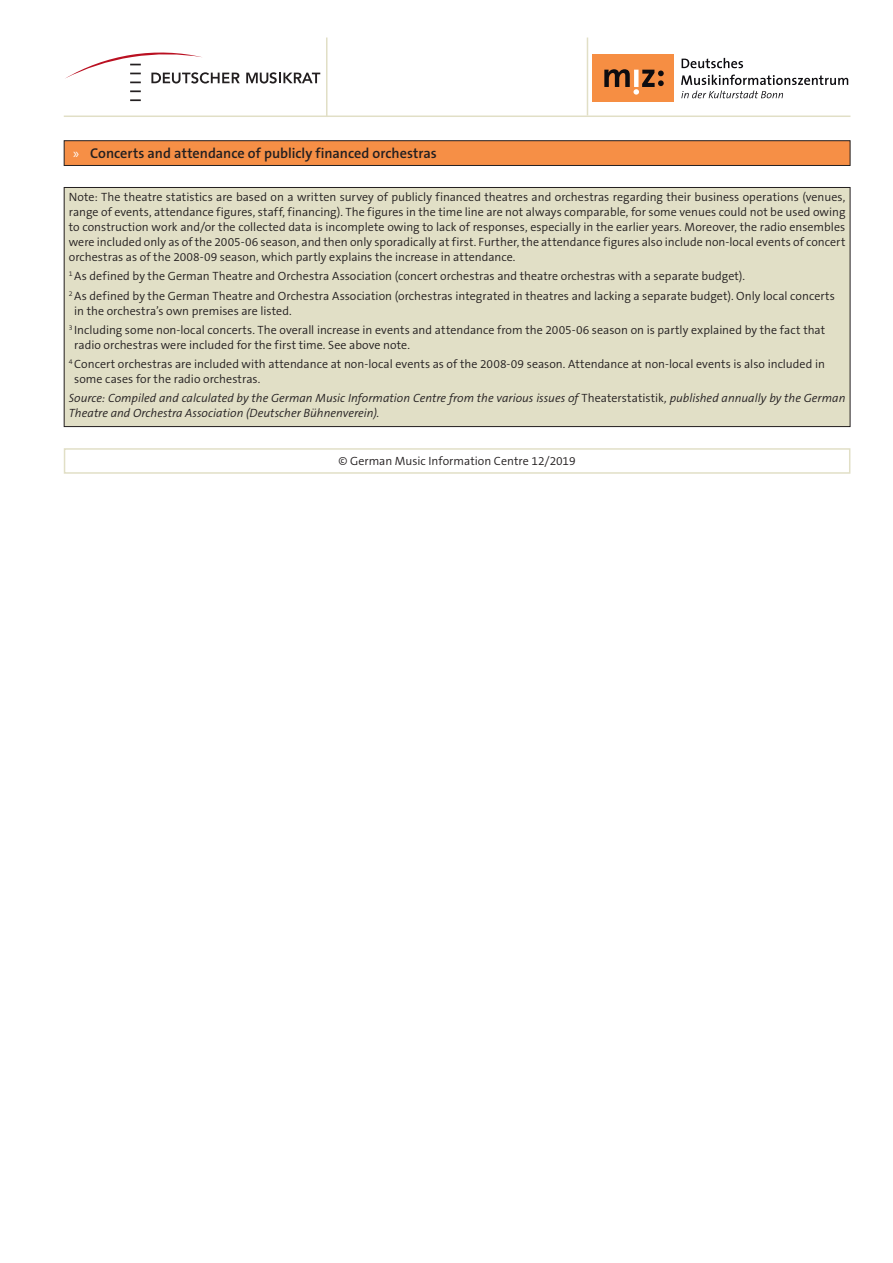
<style>
.page{position:relative;width:893px;height:1263px;background:#fff}
.page>*{position:absolute;margin:0;border:0;box-sizing:border-box;transform-origin:0 0}
.t1{font:600 14.25px "The Sans B W6";color:#231f20}
.Fußnote{font:300 12px/15px "The Sans B W4";letter-spacing:.005em;color:#231f20}
.Hinweis_Einleitung{font:300 12px/15px "The Sans B W4";color:#231f20;text-align:justify}
.Quelle{font:italic 300 12px/15px "The Sans B W4";color:#231f20}
.Text_zentriert_8_PT{font:300 12px "The Sans B W4";color:#231f20}
.s1{font-family:"Myriad Pro";font-weight:400;color:#fff}
.s2{font-style:normal}
</style>
<div class="page">
<hr style="left:64px;top:115px;width:786px;height:2px;background:#e1dfc6">
<hr style="left:587px;top:38px;width:1px;height:77px;background:#e1dfc6">
<hr style="left:326px;top:38px;width:1px;height:79px;background:#e1dfc6">
<svg style="left:246px;top:72px;width:74px;height:12px"></svg>
<svg style="left:65px;top:52px;width:175px;height:32px"></svg>
<svg style="left:130px;top:90px;width:11px;height:2px"></svg>
<svg style="left:130px;top:99px;width:11px;height:2px"></svg>
<div style="left:592px;top:55px;width:82px;height:47px;background:#f68e43"></div>
<svg style="left:681px;top:75px;width:167px;height:10px"></svg>
<svg style="left:682px;top:58px;width:61px;height:10px"></svg>
<svg style="left:681px;top:91px;width:102px;height:7px"></svg>
<svg style="left:604px;top:69px;width:60px;height:26px"></svg>
<svg style="left:63px;top:448px;width:788px;height:26px"></svg>
<div style="left:64px;top:187px;width:786px;height:240px;background:#e1dfc6"></div>
<div style="left:64px;top:187px;width:786px;height:240px;border:1px solid #231f20"></div>
<svg style="left:63px;top:140px;width:788px;height:26px;background:#e58644"></svg>
<p class="t1" style="left:73px;top:144px;width:365px"><span class="s1">»</span> Concerts and attendance of publicly financed orchestras</p>
<p class="Hinweis_Einleitung" style="left:69px;top:189px;width:778px">Note: The theatre statistics are based on a written survey of publicly financed theatres and orchestras regarding their business operations (venues, range of events, attendance figures, staff, financing). The figures in the time line are not always comparable, for some venues could not be used owing to construction work and/or the collected data is incomplete owing to lack of responses, especially in the earlier years. Moreover, the radio ensembles were included only as of the 2005-06 season, and then only sporadically at first. Further, the attendance figures also include non-local events of concert orchestras as of the 2008-09 season, which partly explains the increase in attendance.</p>
<p class="Fußnote" style="left:69px;top:269px;width:678px"><sup>1</sup> As defined by the German Theatre and Orchestra Association (concert orchestras and theatre orchestras with a separate budget).</p>
<p class="Fußnote" style="left:74px;top:288px;width:762px;text-indent:-5px"><sup>2</sup> As defined by the German Theatre and Orchestra Association (orchestras integrated in theatres and lacking a separate budget). Only local concerts in the orchestra’s own premises are listed.</p>
<p class="Fußnote" style="left:74px;top:322px;width:753px;text-indent:-5px"><sup>3</sup> Including some non-local concerts. The overall increase in events and attendance from the 2005-06 season on is partly explained by the fact that radio orchestras were included for the first time. See above note.</p>
<p class="Fußnote" style="left:74px;top:356px;width:752px;text-indent:-5px"><sup>4</sup> Concert orchestras are included with attendance at non-local events as of the 2008-09 season. Attendance at non-local events is also included in some cases for the radio orchestras.</p>
<p class="Quelle" style="left:69px;top:391px;width:778px">Source: Compiled and calculated by the German Music Information Centre from the various issues of <span class="s2">Theaterstatistik</span>, published annually by the German<br>Theatre and Orchestra Association (Deutscher Bühnenverein).</p>
<p class="Text_zentriert_8_PT" style="left:338px;top:454px;width:239px">© German Music Information Centre 12/2019</p>
</div>
